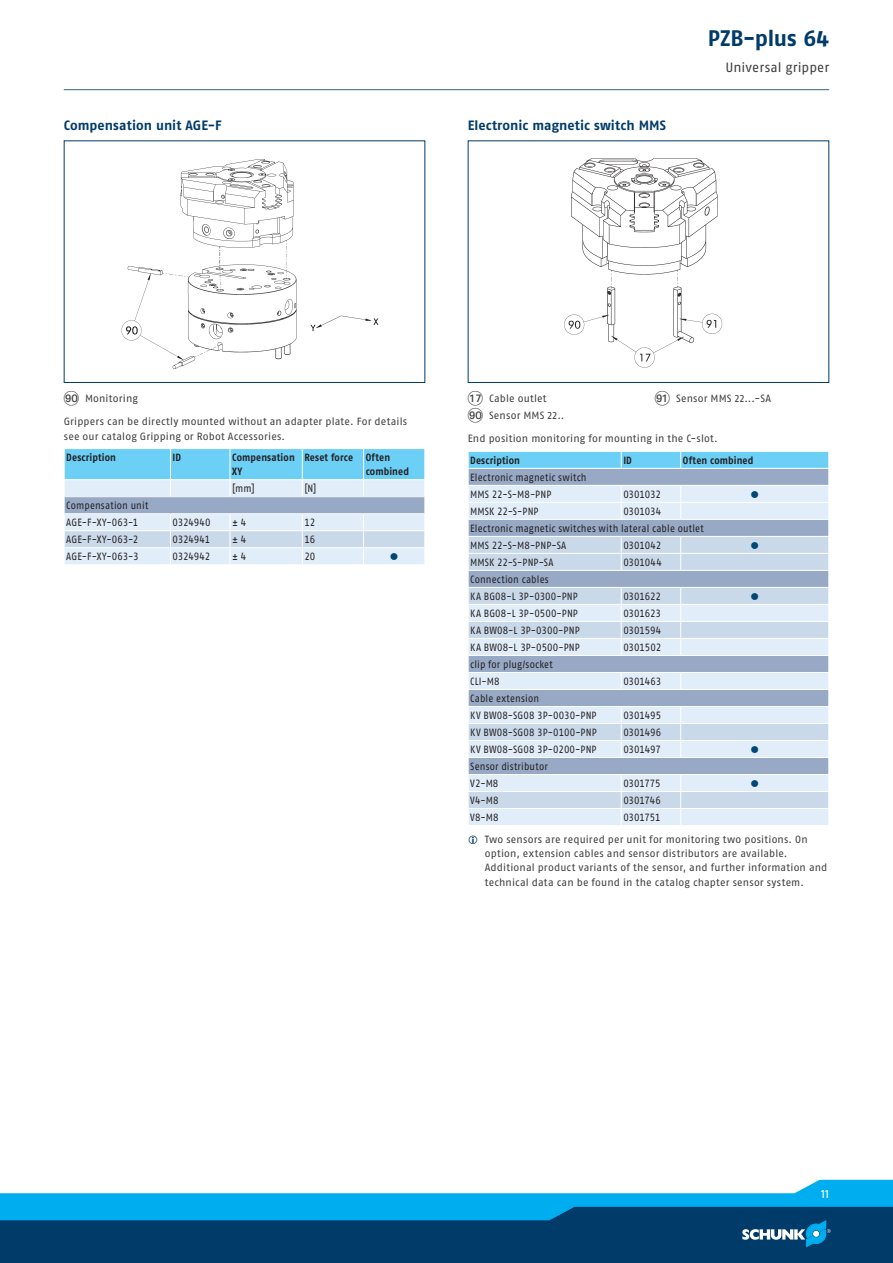
<style>
.page{position:relative;width:893px;height:1263px;background:#fff}
.page>*{position:absolute;margin:0;border:0;box-sizing:border-box;transform-origin:0 0}
.t1{font:700 22.5px "SCHUNK Fago Pro";letter-spacing:-.01em;color:#003b69}
.t2{font:700 13.5px "SCHUNK Fago Pro";letter-spacing:.005em;color:#003b69}
.t3{font:13.5px "SCHUNK Fago Pro";letter-spacing:.005em;color:#3e3e3f}
.t4{font:12px "SCHUNK Fago Pro";color:#fff}
.t5{font:10.5px/17px "SCHUNK Fago Pro";letter-spacing:.01em;color:#231f20;scale:.9 1}
.t6{font:10.5px/14.2px "SCHUNK Fago Pro";letter-spacing:.015em;color:#3e3e3f}
.t7{font:700 10.5px/14.2px "SCHUNK Fago Pro";letter-spacing:.015em;color:#231f20;scale:.9 1}
.t8{font:10.5px "SCHUNK Fago Pro";letter-spacing:-.015em;color:#231f20;scale:.9 1}
.t9{font:10.5px "SCHUNK Fago Pro";letter-spacing:-.01em;color:#231f20;scale:.9 1}
.t10{font:10.5px "SCHUNK Fago Pro";letter-spacing:-.02em;color:#231f20;scale:.9 1}
.t11{font:10.5px "SCHUNK Fago Pro";color:#004775}
.s1{font-family:"Deco Numbers LH Circle";font-size:15px}
</style>
<div class="page">
<div style="left:0;top:1202px;width:893px;height:61px;background:#003b69"></div>
<svg style="left:0;top:1180px;width:893px;height:67px"></svg>
<hr style="left:64px;top:89px;width:765px;height:1px;background:#35628d">
<div style="left:64px;top:140px;width:361px;height:243px;border:1px solid #003b69"></div>
<img style="left:121px;top:159px;width:258px;height:210px">
<svg style="left:64px;top:449px;width:361px;height:115px;background:#b6d9ee"></svg>
<hr style="left:64px;top:513px;width:106px;height:1px;background:#fff">
<hr style="left:170px;top:513px;width:60px;height:1px;background:#fff">
<hr style="left:230px;top:513px;width:72px;height:1px;background:#fff">
<hr style="left:302px;top:513px;width:62px;height:1px;background:#fff">
<hr style="left:364px;top:513px;width:61px;height:1px;background:#fff">
<div style="left:468px;top:140px;width:361px;height:243px;border:1px solid #003b69"></div>
<img style="left:564px;top:158px;width:159px;height:210px">
<svg style="left:468px;top:451px;width:361px;height:374px;background:#c5d6e7"></svg>
<hr style="left:468px;top:774px;width:153px;height:1px;background:#fff">
<hr style="left:621px;top:774px;width:60px;height:1px;background:#fff">
<hr style="left:681px;top:774px;width:148px;height:1px;background:#fff">
<p class="t2" style="left:64px;top:117px;width:159px">Compensation unit AGE-F</p>
<p class="t2" style="left:468px;top:117px;width:200px">Electronic magnetic switch MMS</p>
<h1 class="t1" style="left:708px;top:24px;width:123px">PZB-plus 64</h1>
<p class="t3" style="left:725px;top:60px;width:105px">Universal gripper</p>
<p class="t6" style="left:64px;top:391px;width:76px"><span class="s1">IT</span> Monitoring</p>
<p class="t6" style="left:64px;top:415px;width:345px">Grippers can be directly mounted without an adapter plate. For details see our catalog Gripping or Robot Accessories.</p>
<p class="t7" style="left:66px;top:450px;width:57px">Description</p>
<p class="t7" style="left:173px;top:450px;width:11px">ID</p>
<p class="t7" style="left:232px;top:450px;width:71px">Compensation<br>XY</p>
<p class="t7" style="left:366px;top:450px;width:50px;text-indent:-61px">Reset force Often combined</p>
<p class="t5" style="left:232px;top:480px;width:27px">[mm]</p>
<p class="t5" style="left:304px;top:480px;width:15px">[N]</p>
<p class="t5" style="left:66px;top:497px;width:93px">Compensation unit<br>AGE-F-XY-063-1</p>
<p class="t8" style="left:173px;top:516px;width:44px">0324940</p>
<p class="t5" style="left:232px;top:514px;width:17px">± 4</p>
<p class="t5" style="left:304px;top:514px;width:14px">12</p>
<p class="t5" style="left:66px;top:531px;width:81px">AGE-F-XY-063-2</p>
<p class="t8" style="left:173px;top:533px;width:43px">0324941</p>
<p class="t5" style="left:232px;top:531px;width:17px">± 4</p>
<p class="t5" style="left:304px;top:531px;width:14px">16</p>
<p class="t5" style="left:66px;top:548px;width:82px">AGE-F-XY-063-3</p>
<p class="t10" style="left:173px;top:550px;width:43px">0324942</p>
<p class="t5" style="left:232px;top:548px;width:17px">± 4</p>
<p class="t5" style="left:304px;top:548px;width:14px">20</p>
<p class="t11" style="left:390px;top:550px;width:10px">●</p>
<p class="t6" style="left:468px;top:390px;width:98px;line-height:17px"><span class="s1">AQ</span> Cable outlet<br><span class="s1">IT</span> Sensor MMS 22..</p>
<p class="t6" style="left:655px;top:391px;width:118px"><span class="s1">IK</span> Sensor MMS 22...-SA</p>
<p class="t6" style="left:468px;top:432px;width:252px">End position monitoring for mounting in the C-slot.</p>
<p class="t7" style="left:470px;top:453px;width:57px">Description</p>
<p class="t7" style="left:623px;top:453px;width:11px">ID</p>
<p class="t7" style="left:683px;top:453px;width:80px">Often combined</p>
<p class="t5" style="left:470px;top:469px;width:131px">Electronic magnetic switch<br>MMS 22-S-M8-PNP</p>
<p class="t8" style="left:623px;top:488px;width:43px">0301032</p>
<p class="t11" style="left:750px;top:488px;width:10px">●</p>
<p class="t5" style="left:470px;top:503px;width:77px">MMSK 22-S-PNP</p>
<p class="t5" style="left:470px;top:503px;width:261px;text-indent:153px">0301034<br>Electronic magnetic switches with lateral cable outlet<br>MMS 22-S-M8-PNP-SA</p>
<p class="t5" style="left:623px;top:537px;width:44px">0301042</p>
<p class="t11" style="left:750px;top:539px;width:10px">●</p>
<p class="t5" style="left:470px;top:554px;width:94px">MMSK 22-S-PNP-SA</p>
<p class="t5" style="left:623px;top:554px;width:44px">0301044</p>
<p class="t5" style="left:470px;top:571px;width:121px">Connection cables<br>KA BG08-L 3P-0300-PNP</p>
<p class="t8" style="left:623px;top:590px;width:43px">0301622</p>
<p class="t11" style="left:750px;top:590px;width:10px">●</p>
<p class="t5" style="left:470px;top:605px;width:121px">KA BG08-L 3P-0500-PNP</p>
<p class="t8" style="left:623px;top:607px;width:43px">0301623</p>
<p class="t5" style="left:470px;top:622px;width:123px">KA BW08-L 3P-0300-PNP</p>
<p class="t5" style="left:623px;top:622px;width:44px">0301594</p>
<p class="t5" style="left:470px;top:639px;width:123px">KA BW08-L 3P-0500-PNP</p>
<p class="t5" style="left:623px;top:639px;width:44px">0301502</p>
<p class="t5" style="left:470px;top:656px;width:93px">clip for plug/socket<br>CLI-M8</p>
<p class="t9" style="left:623px;top:675px;width:44px">0301463</p>
<p class="t5" style="left:470px;top:690px;width:142px">Cable extension<br>KV BW08-SG08 3P-0030-PNP</p>
<p class="t9" style="left:623px;top:709px;width:44px">0301495</p>
<p class="t5" style="left:470px;top:724px;width:142px">KV BW08-SG08 3P-0100-PNP</p>
<p class="t9" style="left:623px;top:726px;width:44px">0301496</p>
<p class="t5" style="left:470px;top:741px;width:142px">KV BW08-SG08 3P-0200-PNP</p>
<p class="t8" style="left:623px;top:743px;width:43px">0301497</p>
<p class="t11" style="left:750px;top:743px;width:10px">●</p>
<p class="t5" style="left:470px;top:758px;width:88px">Sensor distributor<br>V2-M8</p>
<p class="t9" style="left:623px;top:777px;width:43px">0301775</p>
<p class="t11" style="left:750px;top:777px;width:10px">●</p>
<p class="t5" style="left:470px;top:792px;width:33px">V4-M8</p>
<p class="t9" style="left:623px;top:794px;width:43px">0301746</p>
<p class="t5" style="left:470px;top:809px;width:33px">V8-M8</p>
<p class="t8" style="left:623px;top:811px;width:43px">0301751</p>
<p class="t6" style="left:485px;top:832px;width:344px">Two sensors are required per unit for monitoring two positions. On option, extension cables and sensor distributors are available.<br>Additional product variants of the sensor, and further information and technical data can be found in the catalog chapter sensor system.</p>
<p class="t4" style="left:821px;top:1186px;width:10px">11</p>
</div>
